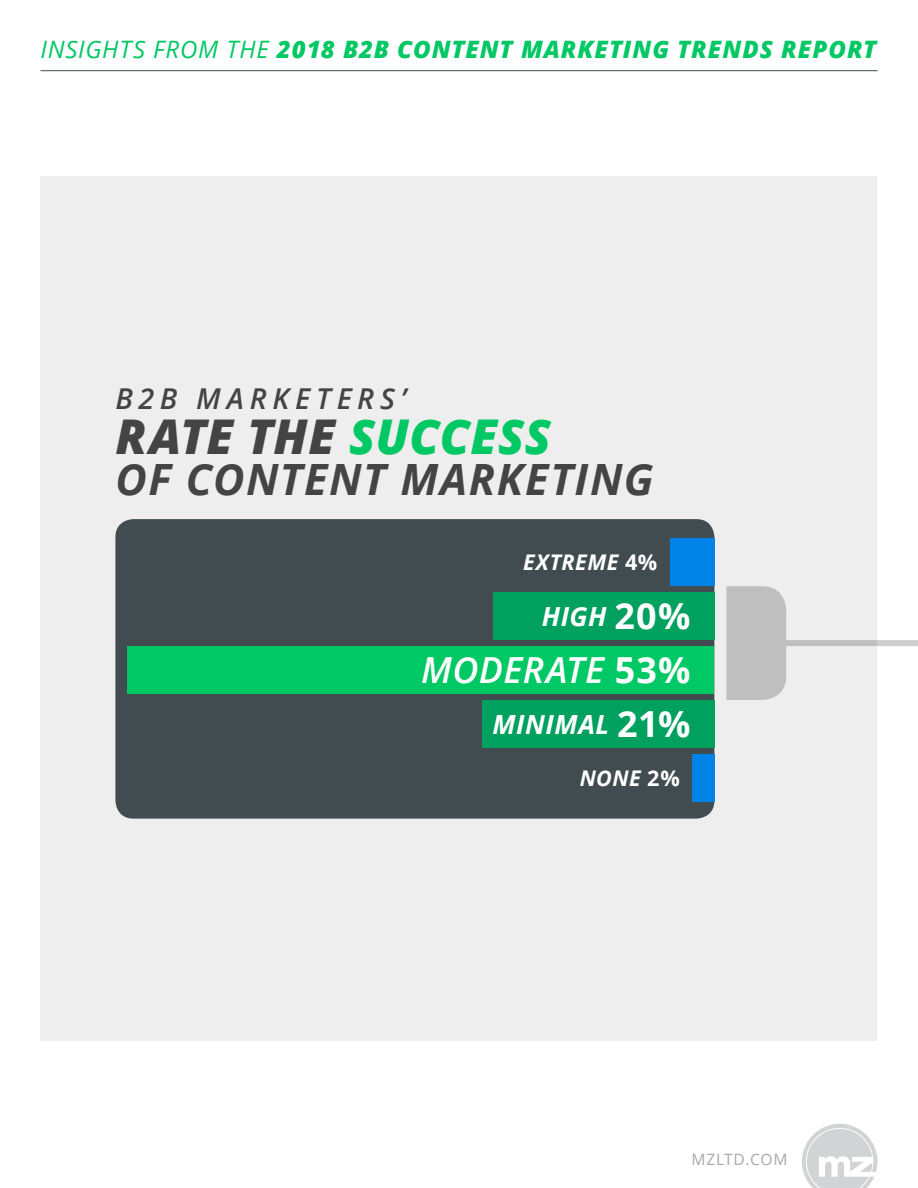
<style>
.page{position:relative;width:918px;height:1188px;background:#fff}
.page>*{position:absolute;margin:0;border:0;box-sizing:border-box;transform-origin:0 0}
.t1{font:italic 800 47.85px "Open Sans";letter-spacing:.005em;color:#444}
.t2{font:italic 700 43.05px "Open Sans";letter-spacing:.035em;color:#444}
.t3{font:italic 600 36px "Open Sans";letter-spacing:.015em;color:#fff}
.t4{font:italic 600 28.8px "Open Sans";letter-spacing:.2em;color:#444}
.t5{font:italic 700 26.4px "Open Sans";letter-spacing:.02em;color:#fff}
.t6{font:italic 800 24px "Open Sans";letter-spacing:.04em;color:#00c864}
.t7{font:italic 700 21.6px "Open Sans";letter-spacing:.02em;color:#fff}
.t8{font:15.6px "Open Sans";letter-spacing:.05em;color:#a7a9ac}
.s1{font-weight:400}
.s2{color:#00c864}
.s3{font-style:normal}
.s4{font-style:normal;font-size:36px}
.s5{font-weight:700;font-style:normal}
</style>
<div class="page">
<div style="left:40px;top:177px;width:838px;height:864px;background:#eee"></div>
<svg style="left:802px;top:1124px;width:76px;height:64px"></svg>
<div style="left:115px;top:519px;width:599px;height:300px;background:#414c50;border-radius:18px"></div>
<div style="left:670px;top:538px;width:44px;height:48px;background:#0082e6"></div>
<div style="left:482px;top:700px;width:232px;height:48px;background:#00a05f"></div>
<div style="left:692px;top:754px;width:22px;height:48px;background:#0082e6"></div>
<div style="left:493px;top:592px;width:221px;height:48px;background:#00a05f"></div>
<div style="left:127px;top:646px;width:587px;height:48px;background:#00c864"></div>
<div style="left:726px;top:586px;width:60px;height:114px;background:#bfbfbf"></div>
<svg style="left:750px;top:640px;width:168px;height:6px"></svg>
<hr style="left:40px;top:70px;width:838px;height:1px;background:#414c50">
<p class="t6" style="left:40px;top:31px;width:837px"><span class="s1">INSIGHTS FROM THE</span> 2018 B2B CONTENT MARKETING TRENDS REPORT</p>
<p class="t4" style="left:115px;top:379px;width:292px">B2B MARKETERS’</p>
<p class="t1" style="left:115px;top:401px;width:437px">RATE THE <span class="s2">SUCCESS</span></p>
<p class="t2" style="left:115px;top:449px;width:540px">OF CONTENT MARKETING</p>
<p class="t7" style="left:523px;top:547px;width:135px">EXTREME <span class="s3">4%</span></p>
<p class="t5" style="left:542px;top:598px;width:150px">HIGH <span class="s4">20%</span></p>
<p class="t3" style="left:421px;top:645px;width:271px">MODERATE <span class="s5">53%</span></p>
<p class="t5" style="left:492px;top:706px;width:200px">MINIMAL <span class="s4">21%</span></p>
<p class="t7" style="left:580px;top:762px;width:102px">NONE <span class="s3">2%</span></p>
<p class="t8" style="left:691px;top:1149px;width:98px">MZLTD.COM</p>
</div>
